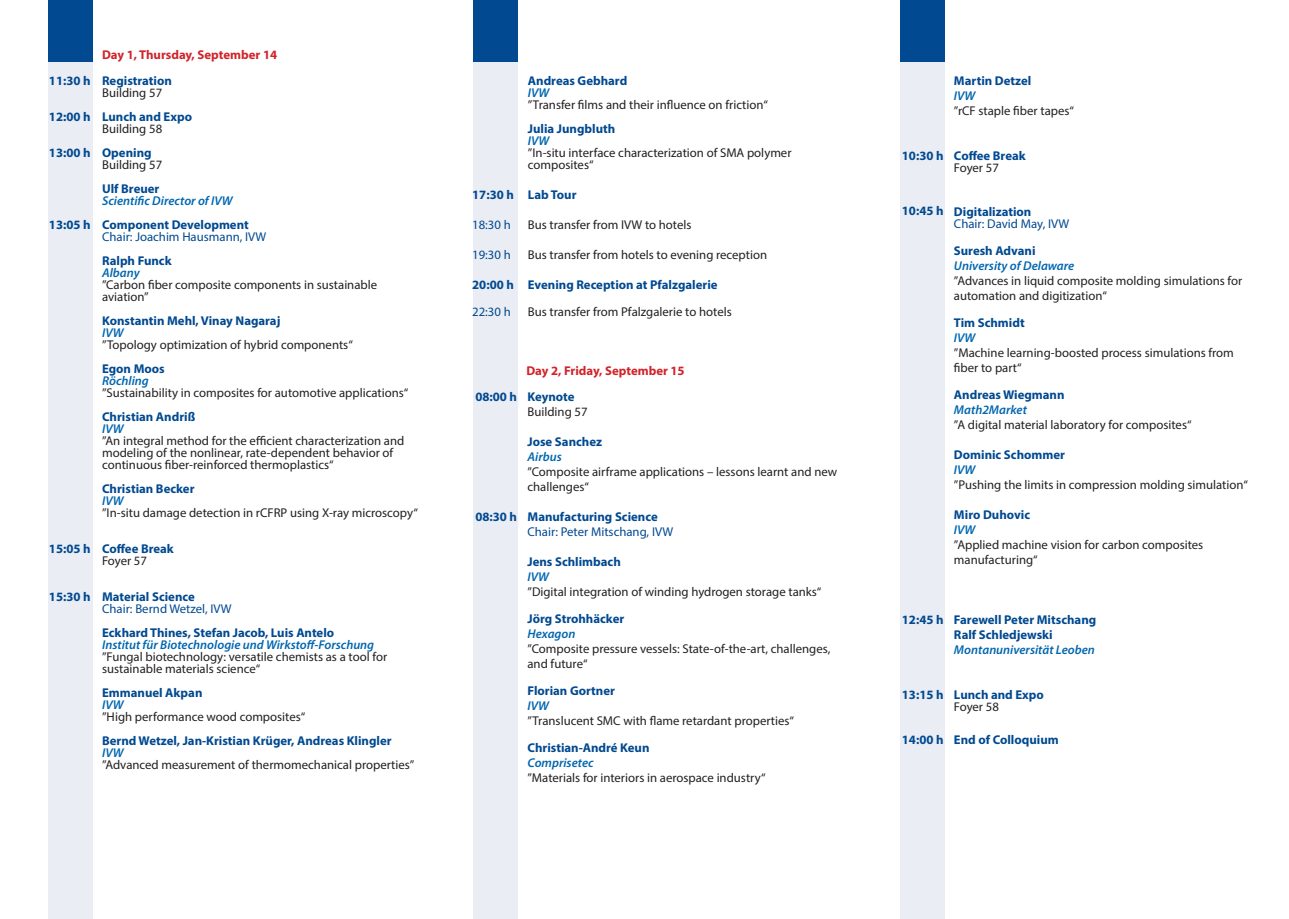
<style>
.page{position:relative;width:1289px;height:919px;background:#fff}
.page>*{position:absolute;margin:0;border:0;box-sizing:border-box;transform-origin:0 0}
.t1{font:12.75px/15px "Myriad Pro";color:#231f20}
.t2{font:700 12.75px/15px "Myriad Pro";color:#014990}
.t3{font:italic 600 12.75px "Myriad Pro";color:#0166b0}
.t4{font:12.75px "Myriad Pro";color:#014990}
.t5{font:700 12.75px "Myriad Pro";color:#d1232a}
.s1{font-weight:600;font-style:italic;color:#0166b0}
</style>
<div class="page">
<div style="left:48px;top:0;width:44px;height:918px;background:#eaedf4"></div>
<div style="left:472px;top:28px;width:45px;height:890px;background:#eaedf4"></div>
<div style="left:899px;top:0;width:45px;height:918px;background:#eaedf4"></div>
<div style="left:48px;top:0;width:44px;height:62px;background:#014990"></div>
<div style="left:473px;top:0;width:45px;height:62px;background:#014990"></div>
<div style="left:899px;top:0;width:45px;height:62px;background:#014990"></div>
<p class="t2" style="left:49px;top:73px;width:43px">11:30 h</p>
<p class="t2" style="left:49px;top:109px;width:43px">12:00 h</p>
<p class="t2" style="left:49px;top:145px;width:43px">13:00 h</p>
<p class="t2" style="left:49px;top:217px;width:43px">13:05 h</p>
<p class="t2" style="left:49px;top:541px;width:43px">15:05 h</p>
<p class="t2" style="left:49px;top:589px;width:43px">15:30 h</p>
<p class="t5" style="left:102px;top:47px;width:177px">Day 1, Thursday, September 14</p>
<p class="t2" style="left:102px;top:73px;width:71px">Registration</p>
<p class="t1" style="left:102px;top:85px;width:62px">Building 57</p>
<p class="t2" style="left:102px;top:109px;width:91px">Lunch and Expo</p>
<p class="t1" style="left:102px;top:121px;width:62px">Building 58</p>
<p class="t2" style="left:102px;top:145px;width:51px">Opening</p>
<p class="t1" style="left:102px;top:157px;width:62px">Building 57</p>
<p class="t2" style="left:102px;top:181px;width:59px">Ulf Breuer</p>
<p class="t3" style="left:102px;top:193px;width:132px">Scientific Director of IVW</p>
<p class="t2" style="left:102px;top:217px;width:148px">Component Development</p>
<p class="t4" style="left:102px;top:229px;width:166px">Chair: Joachim Hausmann, IVW</p>
<p class="t2" style="left:102px;top:253px;width:71px">Ralph Funck</p>
<p class="t3" style="left:102px;top:265px;width:39px">Albany</p>
<p class="t1" style="left:102px;top:277px;width:276px">”Carbon fiber composite components in sustainable</p>
<p class="t1" style="left:102px;top:289px;width:48px">aviation”</p>
<p class="t2" style="left:102px;top:313px;width:180px">Konstantin Mehl, Vinay Nagaraj</p>
<p class="t3" style="left:102px;top:325px;width:23px">IVW</p>
<p class="t1" style="left:102px;top:337px;width:252px">”Topology optimization of hybrid components“</p>
<p class="t2" style="left:102px;top:361px;width:64px">Egon Moos</p>
<p class="t3" style="left:102px;top:373px;width:48px">Röchling</p>
<p class="t1" style="left:102px;top:385px;width:308px">”Sustainability in composites for automotive applications“</p>
<p class="t2" style="left:102px;top:409px;width:95px">Christian Andriß</p>
<p class="t3" style="left:102px;top:421px;width:23px">IVW</p>
<p class="t1" style="left:102px;top:434px;width:304px;line-height:12px">”An integral method for the efficient characterization and modeling of the nonlinear, rate-dependent behavior of</p>
<p class="t1" style="left:102px;top:457px;width:233px">continuous fiber-reinforced thermoplastics“</p>
<p class="t2" style="left:102px;top:481px;width:94px">Christian Becker</p>
<p class="t3" style="left:102px;top:493px;width:23px">IVW</p>
<p class="t1" style="left:102px;top:505px;width:317px">”In-situ damage detection in rCFRP using X-ray microscopy“</p>
<p class="t2" style="left:102px;top:541px;width:73px">Coffee Break</p>
<p class="t1" style="left:102px;top:553px;width:46px">Foyer 57</p>
<p class="t2" style="left:102px;top:589px;width:94px">Material Science</p>
<p class="t4" style="left:102px;top:601px;width:131px">Chair: Bernd Wetzel, IVW</p>
<p class="t2" style="left:102px;top:625px;width:234px">Eckhard Thines, Stefan Jacob, Luis Antelo</p>
<p class="t3" style="left:102px;top:637px;width:273px">Institut für Biotechnologie und Wirkstoff-Forschung</p>
<p class="t1" style="left:102px;top:649px;width:286px">”Fungal biotechnology: versatile chemists as a tool for</p>
<p class="t1" style="left:102px;top:661px;width:160px">sustainable materials science“</p>
<p class="t2" style="left:102px;top:685px;width:102px">Emmanuel Akpan</p>
<p class="t3" style="left:102px;top:697px;width:23px">IVW</p>
<p class="t1" style="left:102px;top:709px;width:205px">”High performance wood composites“</p>
<p class="t2" style="left:102px;top:733px;width:291px">Bernd Wetzel, Jan-Kristian Krüger, Andreas Klingler</p>
<p class="t3" style="left:102px;top:745px;width:23px">IVW</p>
<p class="t1" style="left:102px;top:757px;width:313px">”Advanced measurement of thermomechanical properties”</p>
<p class="t2" style="left:472px;top:187px;width:43px">17:30 h</p>
<p class="t4" style="left:472px;top:217px;width:40px">18:30 h</p>
<p class="t4" style="left:472px;top:247px;width:40px">19:30 h</p>
<p class="t2" style="left:472px;top:277px;width:43px">20:00 h</p>
<p class="t4" style="left:472px;top:304px;width:40px">22:30 h</p>
<p class="t2" style="left:528px;top:73px;width:101px">Andreas Gebhard</p>
<p class="t3" style="left:528px;top:84px;width:23px">IVW</p>
<p class="t1" style="left:528px;top:97px;width:242px">”Transfer films and their influence on friction“</p>
<p class="t2" style="left:528px;top:121px;width:89px">Julia Jungbluth</p>
<p class="t3" style="left:528px;top:132px;width:23px">IVW</p>
<p class="t1" style="left:528px;top:145px;width:265px">”In-situ interface characterization of SMA polymer</p>
<p class="t1" style="left:528px;top:157px;width:67px">composites“</p>
<p class="t2" style="left:528px;top:187px;width:50px">Lab Tour</p>
<p class="t1" style="left:528px;top:217px;width:165px">Bus transfer from IVW to hotels</p>
<p class="t1" style="left:528px;top:247px;width:241px">Bus transfer from hotels to evening reception</p>
<p class="t2" style="left:528px;top:277px;width:191px">Evening Reception at Pfalzgalerie</p>
<p class="t1" style="left:528px;top:304px;width:205px">Bus transfer from Pfalzgalerie to hotels</p>
<p class="t2" style="left:475px;top:389px;width:43px">08:00 h</p>
<p class="t2" style="left:475px;top:509px;width:43px">08:30 h</p>
<p class="t5" style="left:526px;top:362px;width:160px">Day 2, Friday, September 15</p>
<p class="t2" style="left:527px;top:388px;width:49px">Keynote</p>
<p class="t1" style="left:527px;top:404px;width:62px">Building 57</p>
<p class="t2" style="left:527px;top:433px;width:76px">Jose Sanchez</p>
<p class="t3" style="left:527px;top:448px;width:36px">Airbus</p>
<p class="t1" style="left:527px;top:464px;width:311px">”Composite airframe applications – lessons learnt and new challenges“</p>
<p class="t2" style="left:527px;top:508px;width:132px">Manufacturing Science</p>
<p class="t4" style="left:527px;top:523px;width:147px">Chair: Peter Mitschang, IVW</p>
<p class="t2" style="left:527px;top:553px;width:95px">Jens Schlimbach</p>
<p class="t3" style="left:527px;top:568px;width:23px">IVW</p>
<p class="t1" style="left:527px;top:584px;width:295px">”Digital integration of winding hydrogen storage tanks“</p>
<p class="t2" style="left:527px;top:610px;width:98px">Jörg Strohhäcker</p>
<p class="t3" style="left:527px;top:625px;width:49px">Hexagon</p>
<p class="t1" style="left:527px;top:641px;width:304px">”Composite pressure vessels: State-of-the-art, challenges, and future“</p>
<p class="t2" style="left:527px;top:682px;width:89px">Florian Gortner</p>
<p class="t3" style="left:527px;top:697px;width:23px">IVW</p>
<p class="t1" style="left:527px;top:713px;width:268px">”Translucent SMC with flame retardant properties“</p>
<p class="t2" style="left:527px;top:739px;width:123px">Christian-André Keun</p>
<p class="t3" style="left:527px;top:754px;width:68px">Comprisetec</p>
<p class="t1" style="left:527px;top:770px;width:239px">”Materials for interiors in aerospace industry“</p>
<p class="t2" style="left:901px;top:148px;width:43px">10:30 h</p>
<p class="t2" style="left:901px;top:203px;width:43px">10:45 h</p>
<p class="t2" style="left:954px;top:73px;width:79px">Martin Detzel</p>
<p class="t3" style="left:954px;top:88px;width:23px">IVW</p>
<p class="t1" style="left:954px;top:103px;width:122px">”rCF staple fiber tapes“</p>
<p class="t2" style="left:954px;top:148px;width:73px">Coffee Break</p>
<p class="t1" style="left:954px;top:160px;width:46px">Foyer 57</p>
<p class="t2" style="left:954px;top:203px;width:79px">Digitalization</p>
<p class="t4" style="left:954px;top:215px;width:117px">Chair: David May, IVW</p>
<p class="t2" style="left:954px;top:242px;width:83px">Suresh Advani</p>
<p class="t3" style="left:954px;top:257px;width:122px">University of Delaware</p>
<p class="t1" style="left:954px;top:273px;width:290px">”Advances in liquid composite molding simulations for automation and digitization“</p>
<p class="t2" style="left:954px;top:314px;width:72px">Tim Schmidt<br><span class="s1">IVW</span></p>
<p class="t1" style="left:954px;top:345px;width:281px">”Machine learning-boosted process simulations from fiber to part“</p>
<p class="t2" style="left:954px;top:386px;width:112px">Andreas Wiegmann</p>
<p class="t3" style="left:954px;top:401px;width:74px">Math2Market</p>
<p class="t1" style="left:954px;top:417px;width:239px">”A digital material laboratory for composites“</p>
<p class="t2" style="left:954px;top:446px;width:113px">Dominic Schommer</p>
<p class="t3" style="left:954px;top:461px;width:23px">IVW</p>
<p class="t1" style="left:954px;top:476px;width:296px">”Pushing the limits in compression molding simulation“</p>
<p class="t2" style="left:954px;top:506px;width:78px">Miro Duhovic</p>
<p class="t3" style="left:954px;top:521px;width:23px">IVW</p>
<p class="t1" style="left:954px;top:536px;width:251px">”Applied machine vision for carbon composites</p>
<p class="t1" style="left:954px;top:551px;width:85px">manufacturing“</p>
<p class="t2" style="left:901px;top:611px;width:43px">12:45 h</p>
<p class="t2" style="left:901px;top:686px;width:43px">13:15 h</p>
<p class="t2" style="left:901px;top:731px;width:43px">14:00 h</p>
<p class="t2" style="left:954px;top:611px;width:144px">Farewell Peter Mitschang</p>
<p class="t2" style="left:954px;top:626px;width:100px">Ralf Schledjewski</p>
<p class="t3" style="left:954px;top:641px;width:142px">Montanuniversität Leoben</p>
<p class="t2" style="left:954px;top:686px;width:91px">Lunch and Expo</p>
<p class="t1" style="left:954px;top:698px;width:46px">Foyer 58</p>
<p class="t2" style="left:954px;top:731px;width:106px">End of Colloquium</p>
</div>
